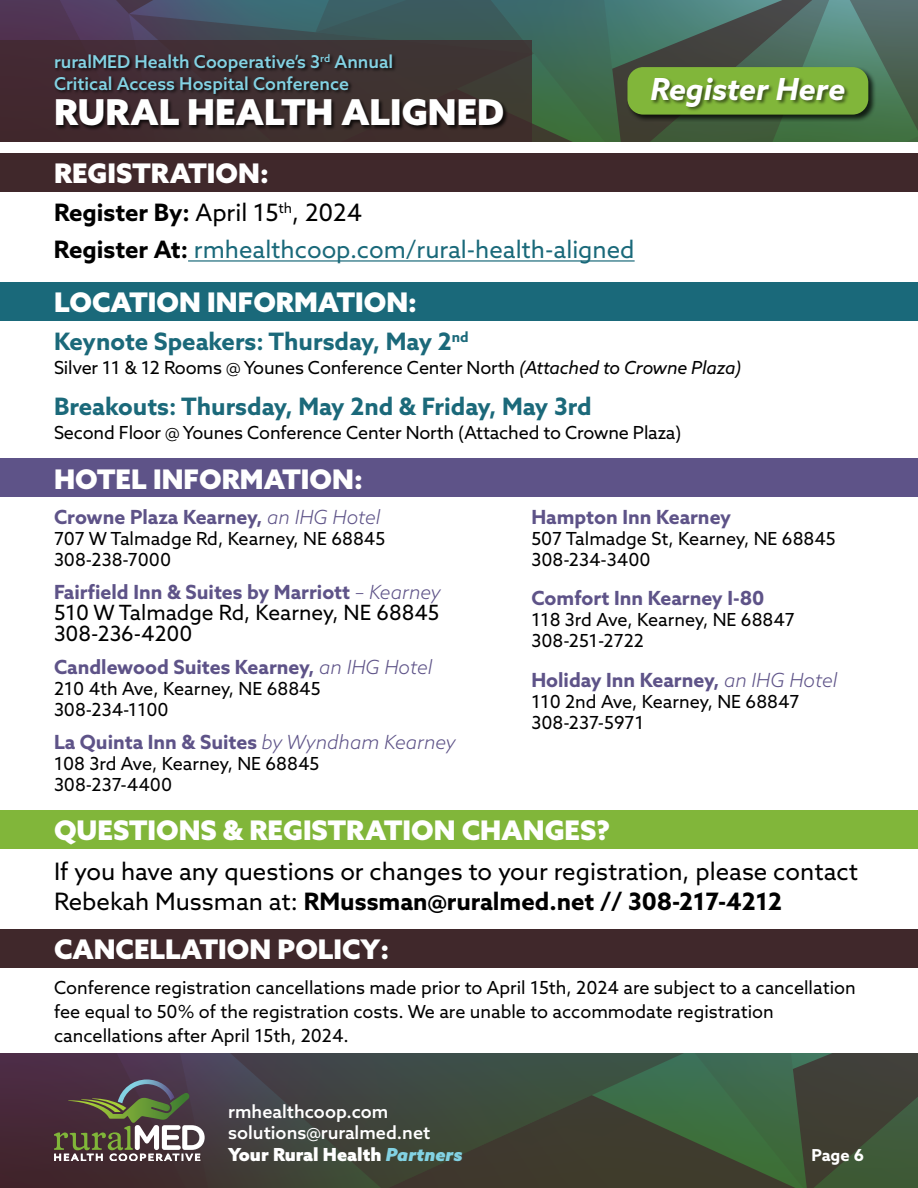
<style>
.page{position:relative;width:918px;height:1188px;background:#fff}
.page>*{position:absolute;margin:0;border:0;box-sizing:border-box;transform-origin:0 0}
.t1{font:900 35.7px "Azo Sans";color:#fff}
.t2{font:italic 700 30.45px "Azo Sans";color:#fff}
.t3{font:900 27px "Azo Sans";color:#fff}
.t4{font:24px/30px "Azo Sans";color:#000}
.t5{font:24px/36.8px "Azo Sans";color:#1a697a}
.t6{font:700 24px "Azo Sans";color:#1b697a}
.t7{font:21px/21px "Azo Sans";color:#000}
.t8{font:700 19.5px "Azo Sans";color:#5e5388}
.t9{font:18px/21px "Azo Sans";color:#000}
.t10{font:500 18px/21.6px "Azo Sans";color:#fff}
.t11{font:500 17.7px/21.6px "Azo Sans";color:#83d2e3}
.t12{font:700 16.5px "Azo Sans";color:#fff}
.s1{font-weight:700;color:#000}
.s2{color:#000}
.s3{font-style:italic}
.s4{font-weight:300;font-style:italic}
.s5{font-weight:700}
.s6{font-weight:900}
.s7{font-weight:900;font-style:italic;color:#82d2e3}
</style>
<div class="page">
<svg style="left:224px;top:1054px;width:694px;height:134px;background:#3e4b3b"></svg>
<svg style="left:0;top:1053px;width:224px;height:135px;background:#513f45"></svg>
<svg style="left:0;top:0;width:918px;height:142px;background:#45625b"></svg>
<div style="left:0;top:40px;width:531px;height:102px;background:#40282b"></div>
<div style="left:54px;top:53px;width:454px;height:77px;background:#000;opacity:.75"></div>
<div style="left:0;top:810px;width:918px;height:39px;background:#81b63a"></div>
<div style="left:0;top:929px;width:918px;height:39px;background:#40282b"></div>
<div style="left:0;top:282px;width:918px;height:39px;background:#1a697a"></div>
<div style="left:0;top:459px;width:918px;height:38px;background:#5e5388"></div>
<div style="left:0;top:153px;width:918px;height:39px;background:#40282b"></div>
<hr style="left:188px;top:260px;width:447px;height:2px;background:#1a697a">
<div style="left:626px;top:65px;width:250px;height:57px;background:#000;opacity:.75"></div>
<div style="left:627px;top:67px;width:241px;height:48px;background:#81b63a;border-radius:16px"></div>
<div style="left:650px;top:77px;width:200px;height:34px;background:#000;opacity:.51"></div>
<p class="t11" style="left:54px;top:51px;width:341px">ruralMED Health Cooperative’s 3<sup>rd</sup> Annual<br>Critical Access Hospital Conference</p>
<h1 class="t1" style="left:54px;top:89px;width:452px">RURAL HEALTH ALIGNED</h1>
<h3 class="t3" style="left:54px;top:155px;width:216px">REGISTRATION:</h3>
<h3 class="t5" style="left:54px;top:194px;width:582px"><span class="s1">Register By:</span> <span class="s2">April 15</span><sup>th</sup><span class="s2">, 2024<br></span><span class="s1">Register At:</span> rmhealthcoop.com/rural-health-aligned</h3>
<h3 class="t3" style="left:54px;top:284px;width:364px">LOCATION INFORMATION:</h3>
<h2 class="t2" style="left:650px;top:69px;width:196px">Register Here</h2>
<h3 class="t6" style="left:54px;top:326px;width:416px">Keynote Speakers: Thursday, May 2<sup>nd</sup></h3>
<p class="t9" style="left:54px;top:357px;width:689px">Silver 11 &amp; 12 Rooms @ Younes Conference Center North <span class="s3">(Attached to Crowne Plaza)</span></p>
<h3 class="t6" style="left:54px;top:390px;width:539px">Breakouts: Thursday, May 2nd &amp; Friday, May 3rd</h3>
<p class="t9" style="left:54px;top:422px;width:629px">Second Floor @ Younes Conference Center North (Attached to Crowne Plaza)</p>
<h3 class="t3" style="left:54px;top:461px;width:310px">HOTEL INFORMATION:</h3>
<p class="t8" style="left:54px;top:504px;width:328px">Crowne Plaza Kearney, <span class="s4">an IHG Hotel</span></p>
<p class="t9" style="left:54px;top:528px;width:333px">707 W Talmadge Rd, Kearney, NE 68845<br>308-238-7000</p>
<p class="t8" style="left:54px;top:579px;width:388px">Fairfield Inn &amp; Suites by Marriott <span class="s4">– Kearney</span></p>
<p class="t7" style="left:54px;top:601px;width:387px">510 W Talmadge Rd, Kearney, NE 68845<br>308-236-4200</p>
<p class="t8" style="left:54px;top:654px;width:380px">Candlewood Suites Kearney, <span class="s4">an IHG Hotel</span></p>
<p class="t9" style="left:54px;top:678px;width:268px">210 4th Ave, Kearney, NE 68845<br>308-234-1100</p>
<p class="t8" style="left:54px;top:729px;width:404px">La Quinta Inn &amp; Suites <span class="s4">by Wyndham Kearney</span></p>
<p class="t9" style="left:54px;top:753px;width:267px">108 3rd Ave, Kearney, NE 68845<br>308-237-4400</p>
<p class="t8" style="left:531px;top:504px;width:201px">Hampton Inn Kearney</p>
<p class="t9" style="left:531px;top:528px;width:306px">507 Talmadge St, Kearney, NE 68845<br>308-234-3400</p>
<p class="t8" style="left:531px;top:585px;width:235px">Comfort Inn Kearney I-80</p>
<p class="t9" style="left:531px;top:609px;width:265px">118 3rd Ave, Kearney, NE 68847<br>308-251-2722</p>
<p class="t8" style="left:531px;top:667px;width:307px">Holiday Inn Kearney, <span class="s4">an IHG Hotel</span></p>
<p class="t9" style="left:531px;top:691px;width:270px">110 2nd Ave, Kearney, NE 68847<br>308-237-5971</p>
<h3 class="t3" style="left:54px;top:813px;width:557px">QUESTIONS &amp; REGISTRATION CHANGES?</h3>
<h3 class="t4" style="left:54px;top:856px;width:806px">If you have any questions or changes to your registration, please contact<br>Rebekah Mussman at: <span class="s5">RMussman@ruralmed.net // 308-217-4212</span></h3>
<h3 class="t3" style="left:54px;top:932px;width:337px">CANCELLATION POLICY:</h3>
<p class="t9" style="left:54px;top:976px;width:803px;line-height:24px">Conference registration cancellations made prior to April 15th, 2024 are subject to a cancellation fee equal to 50% of the registration costs. We are unable to accommodate registration cancellations after April 15th, 2024.</p>
<p class="t10" style="left:228px;top:1100px;width:236px">rmhealthcoop.com solutions@ruralmed.net<br><span class="s6">Your Rural Health</span> <span class="s7">Partners</span></p>
<p class="t12" style="left:812px;top:1144px;width:54px">Page 6</p>
</div>
